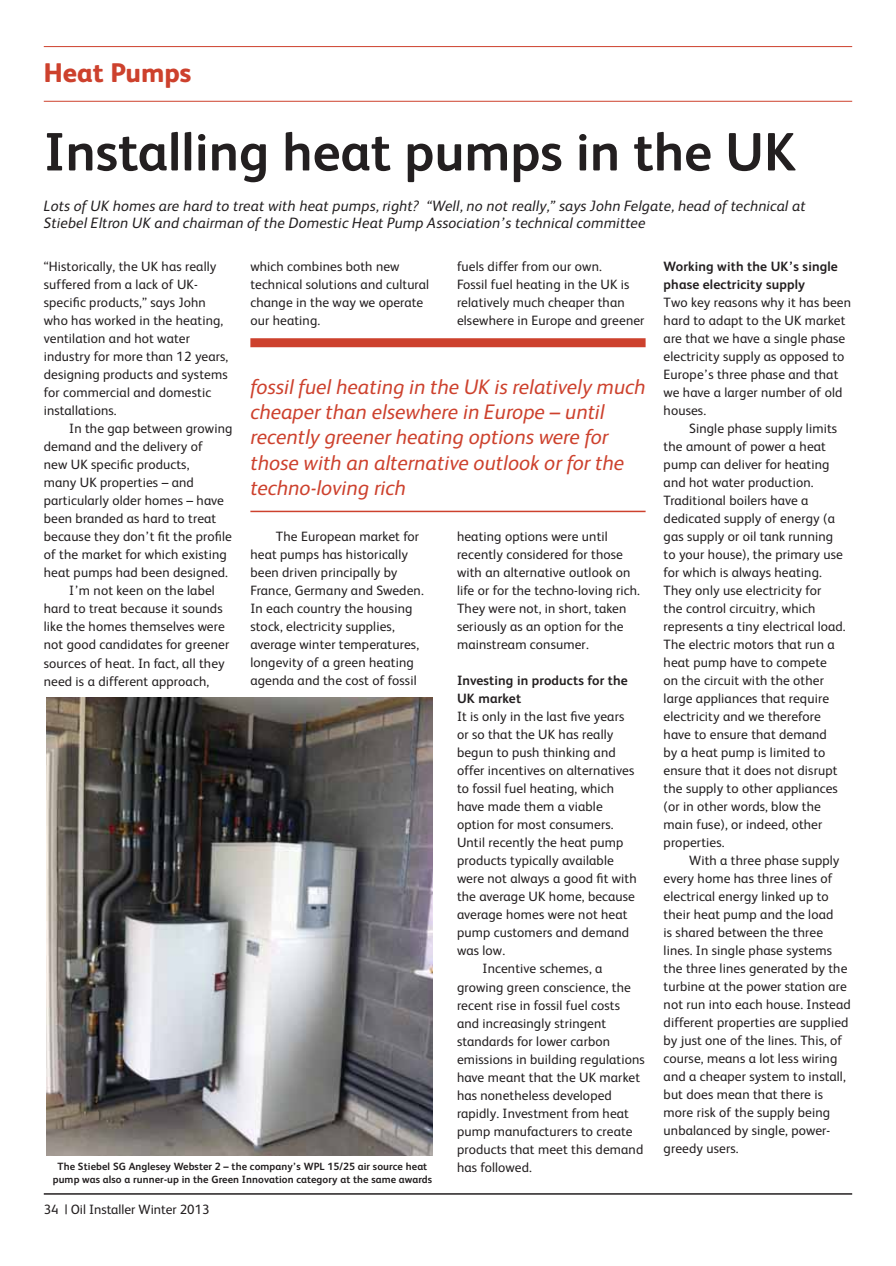
<style>
.page{position:relative;width:896px;height:1266px;background:#fff}
.page>*{position:absolute;margin:0;border:0;box-sizing:border-box;transform-origin:0 0}
.t1{font:700 54px "FS Albert";color:#231f20}
.t2{font:800 27px "FS Albert";color:#cd412d}
.t3{font:italic 21px/25.2px "FS Albert";color:#cd412d}
.t4{font:italic 15px/16.5px "FS Albert";letter-spacing:.01em;color:#231f20}
.t5{font:13.5px/18px "FS Albert";letter-spacing:.01em;color:#231f20}
.t6{font:700 13.5px/18px "FS Albert";letter-spacing:.01em;color:#231f20}
.t7{font:700 10.5px/12.6px "FS Albert";letter-spacing:.01em;color:#231f20;text-align:center}
</style>
<div class="page">
<hr style="left:44px;top:1193px;width:808px;height:1px;background:#231f20">
<hr style="left:44px;top:46px;width:808px;height:1px;background:#cd412d">
<hr style="left:44px;top:101px;width:808px;height:1px;background:#cd412d">
<img style="left:46px;top:698px;width:386px;height:457px">
<div style="left:250px;top:338px;width:395px;height:9px;background:#cd412d"></div>
<hr style="left:250px;top:510px;width:395px;height:2px;background:#cd412d">
<h2 class="t2" style="left:44px;top:62px;width:149px">Heat Pumps</h2>
<h1 class="t1" style="left:44px;top:132px;width:753px">Installing heat pumps in the UK</h1>
<p class="t4" style="left:44px;top:199px;width:763px">Lots of UK homes are hard to treat with heat pumps, right? “Well, no not really,” says John Felgate, head of technical at<br>Stiebel Eltron UK and chairman of the Domestic Heat Pump Association’s technical committee</p>
<p class="t5" style="left:457px;top:259px;width:189px">fuels differ from our own.<br>Fossil fuel heating in the UK is relatively much cheaper than elsewhere in Europe and greener</p>
<p class="t5" style="left:250px;top:259px;width:180px">which combines both new technical solutions and cultural change in the way we operate our heating.</p>
<p class="t5" style="left:44px;top:259px;width:186px">“Historically, the UK has really suffered from a lack of UK&shy;specific products,” says John who has worked in the heating, ventilation and hot water industry for more than 12 years, designing products and systems for commercial and domestic installations.</p>
<p class="t5" style="left:69px;top:421px;width:164px">In the gap between growing</p>
<p class="t5" style="left:44px;top:439px;width:160px">demand and the delivery of</p>
<p class="t5" style="left:44px;top:457px;width:147px">new UK specific products,</p>
<p class="t5" style="left:44px;top:475px;width:152px">many UK properties – and</p>
<p class="t5" style="left:44px;top:493px;width:182px">particularly older homes – have</p>
<p class="t5" style="left:44px;top:511px;width:174px">been branded as hard to treat</p>
<p class="t5" style="left:44px;top:529px;width:189px">because they don’t fit the profile</p>
<p class="t5" style="left:44px;top:547px;width:184px">of the market for which existing</p>
<p class="t5" style="left:44px;top:565px;width:186px">heat pumps had been designed.</p>
<p class="t5" style="left:69px;top:583px;width:147px">I’m not keen on the label</p>
<p class="t5" style="left:44px;top:601px;width:180px">hard to treat because it sounds</p>
<p class="t5" style="left:44px;top:619px;width:182px">like the homes themselves were</p>
<p class="t5" style="left:44px;top:637px;width:187px">not good candidates for greener</p>
<p class="t5" style="left:44px;top:655px;width:182px">sources of heat. In fact, all they</p>
<p class="t5" style="left:44px;top:673px;width:167px">need is a different approach,</p>
<h3 class="t3" style="left:250px;top:376px;width:396px">fossil fuel heating in the UK is relatively much cheaper than elsewhere in Europe – until recently greener heating options were for those with an alternative outlook or for the techno-loving rich</h3>
<p class="t5" style="left:250px;top:529px;width:175px;text-indent:26px">The European market for heat pumps has historically been driven principally by<br>France, Germany and Sweden.<br>In each country the housing stock, electricity supplies, average winter temperatures, longevity of a green heating agenda and the cost of fossil</p>
<p class="t5" style="left:457px;top:529px;width:184px">heating options were until recently considered for those with an alternative outlook on life or for the techno-loving rich.<br>They were not, in short, taken seriously as an option for the mainstream consumer.</p>
<p class="t6" style="left:457px;top:673px;width:172px">Investing in products for the<br>UK market</p>
<p class="t5" style="left:457px;top:709px;width:169px">It is only in the last five years</p>
<p class="t5" style="left:457px;top:727px;width:158px">or so that the UK has really</p>
<p class="t5" style="left:457px;top:745px;width:160px">begun to push thinking and</p>
<p class="t5" style="left:457px;top:763px;width:179px">offer incentives on alternatives</p>
<p class="t5" style="left:457px;top:781px;width:159px">to fossil fuel heating, which</p>
<p class="t5" style="left:457px;top:799px;width:147px">have made them a viable</p>
<p class="t5" style="left:457px;top:817px;width:158px">option for most consumers.</p>
<p class="t5" style="left:457px;top:835px;width:168px">Until recently the heat pump</p>
<p class="t5" style="left:457px;top:853px;width:158px">products typically available</p>
<p class="t5" style="left:457px;top:871px;width:181px">were not always a good fit with</p>
<p class="t5" style="left:457px;top:889px;width:179px">the average UK home, because</p>
<p class="t5" style="left:457px;top:907px;width:172px">average homes were not heat</p>
<p class="t5" style="left:457px;top:925px;width:174px">pump customers and demand</p>
<p class="t5" style="left:457px;top:943px;width:50px">was low.</p>
<p class="t5" style="left:482px;top:961px;width:121px">Incentive schemes, a</p>
<p class="t5" style="left:457px;top:979px;width:175px">growing green conscience, the</p>
<p class="t5" style="left:457px;top:997px;width:164px">recent rise in fossil fuel costs</p>
<p class="t5" style="left:457px;top:1015px;width:151px">and increasingly stringent</p>
<p class="t5" style="left:457px;top:1033px;width:154px">standards for lower carbon</p>
<p class="t5" style="left:457px;top:1051px;width:189px">emissions in building regulations</p>
<p class="t5" style="left:457px;top:1069px;width:184px">have meant that the UK market</p>
<p class="t5" style="left:457px;top:1087px;width:156px">has nonetheless developed</p>
<p class="t5" style="left:457px;top:1105px;width:173px">rapidly. Investment from heat</p>
<p class="t5" style="left:457px;top:1123px;width:177px">pump manufacturers to create</p>
<p class="t5" style="left:457px;top:1141px;width:188px">products that meet this demand</p>
<p class="t5" style="left:457px;top:1159px;width:76px">has followed.</p>
<p class="t7" style="left:53px;top:1161px;width:381px">The Stiebel SG Anglesey Webster 2 – the company’s WPL 15/25 air source heat pump was also a runner-up in the Green Innovation category at the same awards</p>
<p class="t5" style="left:44px;top:1201px;width:167px">34 | Oil Installer Winter 2013</p>
<p class="t6" style="left:663px;top:259px;width:176px">Working with the UK’s single phase electricity supply</p>
<p class="t5" style="left:663px;top:295px;width:189px">Two key reasons why it has been hard to adapt to the UK market are that we have a single phase electricity supply as opposed to<br>Europe’s three phase and that we have a larger number of old houses.</p>
<p class="t5" style="left:663px;top:421px;width:183px;text-indent:26px">Single phase supply limits the amount of power a heat pump can deliver for heating and hot water production.<br>Traditional boilers have a dedicated supply of energy (a gas supply or oil tank running to your house), the primary use for which is always heating.<br>They only use electricity for<br>the control circuitry, which represents a tiny electrical load.<br>The electric motors that run a heat pump have to compete<br>on the circuit with the other large appliances that require electricity and we therefore have to ensure that demand<br>by a heat pump is limited to ensure that it does not disrupt the supply to other appliances (or in other words, blow the main fuse), or indeed, other properties.</p>
<p class="t5" style="left:663px;top:853px;width:189px;text-indent:26px">With a three phase supply every home has three lines of electrical energy linked up to their heat pump and the load<br>is shared between the three lines. In single phase systems the three lines generated by the turbine at the power station are not run into each house. Instead different properties are supplied by just one of the lines. This, of course, means a lot less wiring and a cheaper system to install, but does mean that there is more risk of the supply being unbalanced by single, power&shy;greedy users.</p>
</div>
